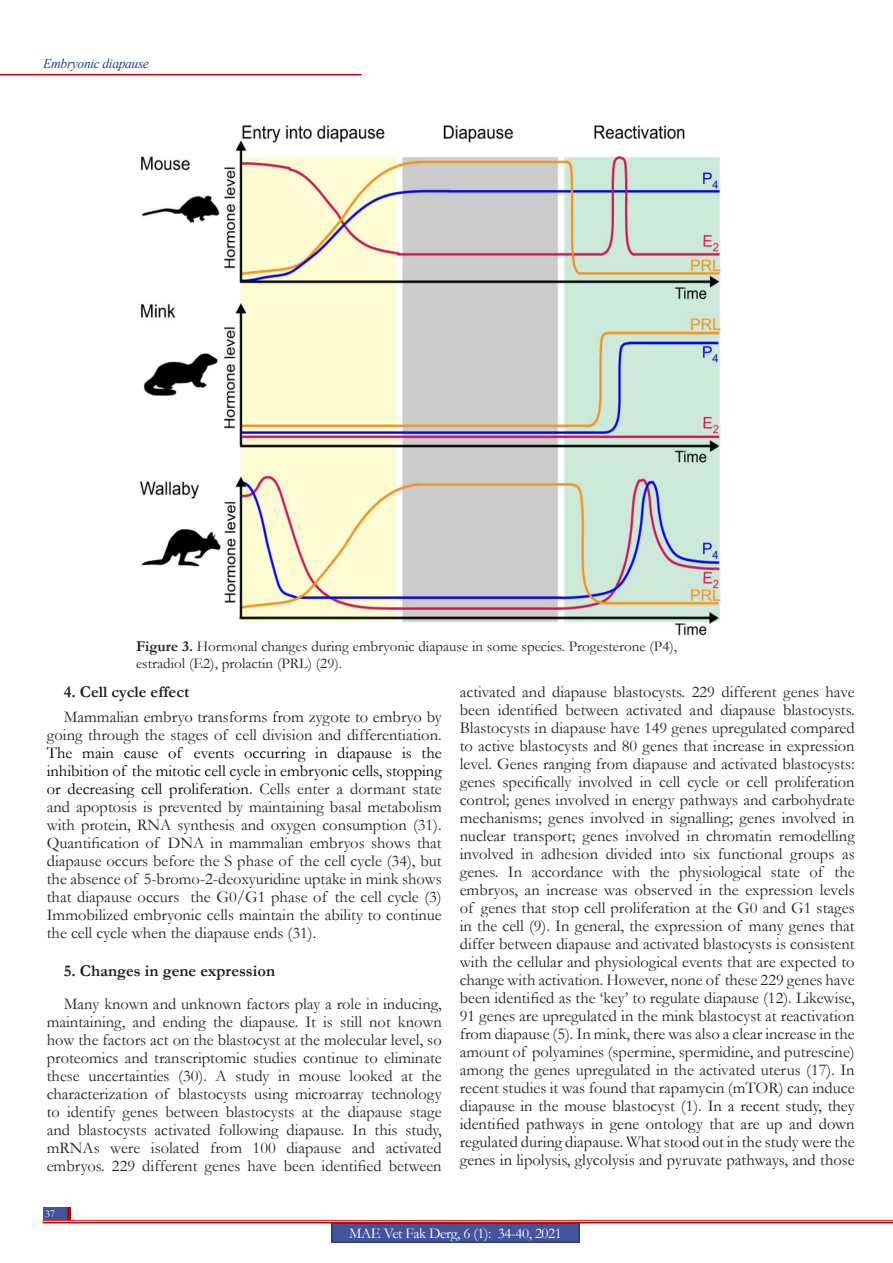
<style>
.page{position:relative;width:893px;height:1263px;background:#fff}
.page>*{position:absolute;margin:0;border:0;box-sizing:border-box;transform-origin:0 0}
.Normal__Web{font:16.5px/18px "Garamond";color:#231f20;text-align:justify}
.Normal__Web-2{font:700 16.5px "Garamond";color:#231f20}
.t1{font:15px/16.5px "Garamond";color:#231f20}
.t2{font:15px "Garamond";letter-spacing:-.025em;color:#fff}
.t3{font:italic 13.5px "Times New Roman";letter-spacing:-.025em;color:#253f8e}
.t4{font:10.5px "Garamond";color:#fff}
.s1{font-weight:700}
.s2{color:#000}
.s3{color:#1a1a1a}
</style>
<div class="page">
<div style="left:43px;top:1207px;width:25px;height:12px;background:#43549a"></div>
<hr style="left:67px;top:1207px;width:4px;height:12px;background:#c00000">
<hr style="left:0;top:74px;width:361px;height:1px;background:#c00000">
<div style="left:332px;top:1223px;width:247px;height:19px;background:#43549a"></div>
<div style="left:331px;top:1222px;width:249px;height:21px;border:2px solid #253f8e"></div>
<hr style="left:43px;top:1220px;width:850px;height:1px;background:#c00000">
<hr style="left:43px;top:1222px;width:850px;height:1px;background:#c00000">
<img style="left:140px;top:125px;width:581px;height:511px">
<p class="t3" style="left:43px;top:54px;width:107px">Embryonic diapause</p>
<p class="t1" style="left:136px;top:638px;width:542px"><span class="s1">Figure 3.</span> Hormonal changes during embryonic diapause in some species. Progesterone (P4), estradiol (E2), prolactin (PRL) (29).</p>
<p class="Normal__Web-2" style="left:64px;top:680px;width:127px">4. Cell cycle effect</p>
<p class="Normal__Web" style="left:47px;top:708px;width:396px;text-indent:17px">Mammalian embryo transforms from zygote to embryo by going through the stages of cell division and differentiation.<br><span class="s2">The main cause of events occurring in diapause is the inhibition of the mitotic cell cycle in embryonic cells, stopping or decreasing cell proliferation.</span> Cells enter a dormant state and apoptosis is prevented by maintaining basal metabolism with protein, RNA synthesis and oxygen consumption (31).<br>Quantification of DNA in mammalian embryos shows that diapause occurs before the S phase of the cell cycle (34), but the absence of 5-bromo-2-deoxyuridine uptake in mink shows that diapause occurs the G0/G1 phase of the cell cycle (3)<br>Immobilized embryonic cells maintain the ability to continue the cell cycle when the diapause ends (31).</p>
<p class="Normal__Web-2" style="left:64px;top:959px;width:213px">5. Changes in gene expression</p>
<p class="Normal__Web" style="left:47px;top:994px;width:396px;text-indent:17px">Many known and unknown factors play a role in inducing, maintaining, and ending the diapause. It is still not known how the factors act on the blastocyst at the molecular level, so proteomics and transcriptomic studies continue to eliminate these uncertainties (30). A study in mouse looked at the characterization of blastocysts using microarray technology to identify genes between blastocysts at the diapause stage and blastocysts activated following diapause. In this study, mRNAs were isolated from 100 diapause and activated embryos. 229 different genes have been identified between</p>
<p class="t4" style="left:45px;top:1206px;width:11px">37</p>
<p class="Normal__Web" style="left:460px;top:682px;width:396px">activated and diapause blastocysts. 229 different genes have been identified between activated and diapause blastocysts.<br>Blastocysts in diapause have 149 genes upregulated compared to active blastocysts and 80 genes that increase in expression level. Genes ranging from diapause and activated blastocysts: genes specifically involved in cell cycle or cell proliferation control; genes involved in energy pathways and carbohydrate mechanisms; genes involved in signalling; genes involved in nuclear transport; genes involved in chromatin remodelling involved in adhesion divided into six functional groups as genes. In accordance with the physiological state of the embryos, an increase was observed in the expression levels of genes that stop cell proliferation at the G0 and G1 stages in the cell (9). In general, the expression of many genes that differ between diapause and activated blastocysts is consistent with the cellular and physiological events that are expected to change with activation. However, none of these 229 genes have been identified as the ‘key’ to regulate diapause (12). Likewise, 91 genes are upregulated in the mink blastocyst at reactivation from diapause (5). In mink, there was also a clear increase in the amount of polyamines (spermine, spermidine, and putrescine) among the genes upregulated in the activated uterus (17). In recent studies it was found that rapamycin (mTOR) can induce diapause in the mouse blastocyst (1). <span class="s3">In a recent study, they identified pathways in gene ontology that are up and down regulated during diapause. What stood out in the study were the genes in lipolysis, glycolysis and pyruvate pathways, and those</span></p>
<p class="t2" style="left:349px;top:1223px;width:214px">MAE Vet Fak Derg, 6 (1): 34-40, 2021</p>
</div>
